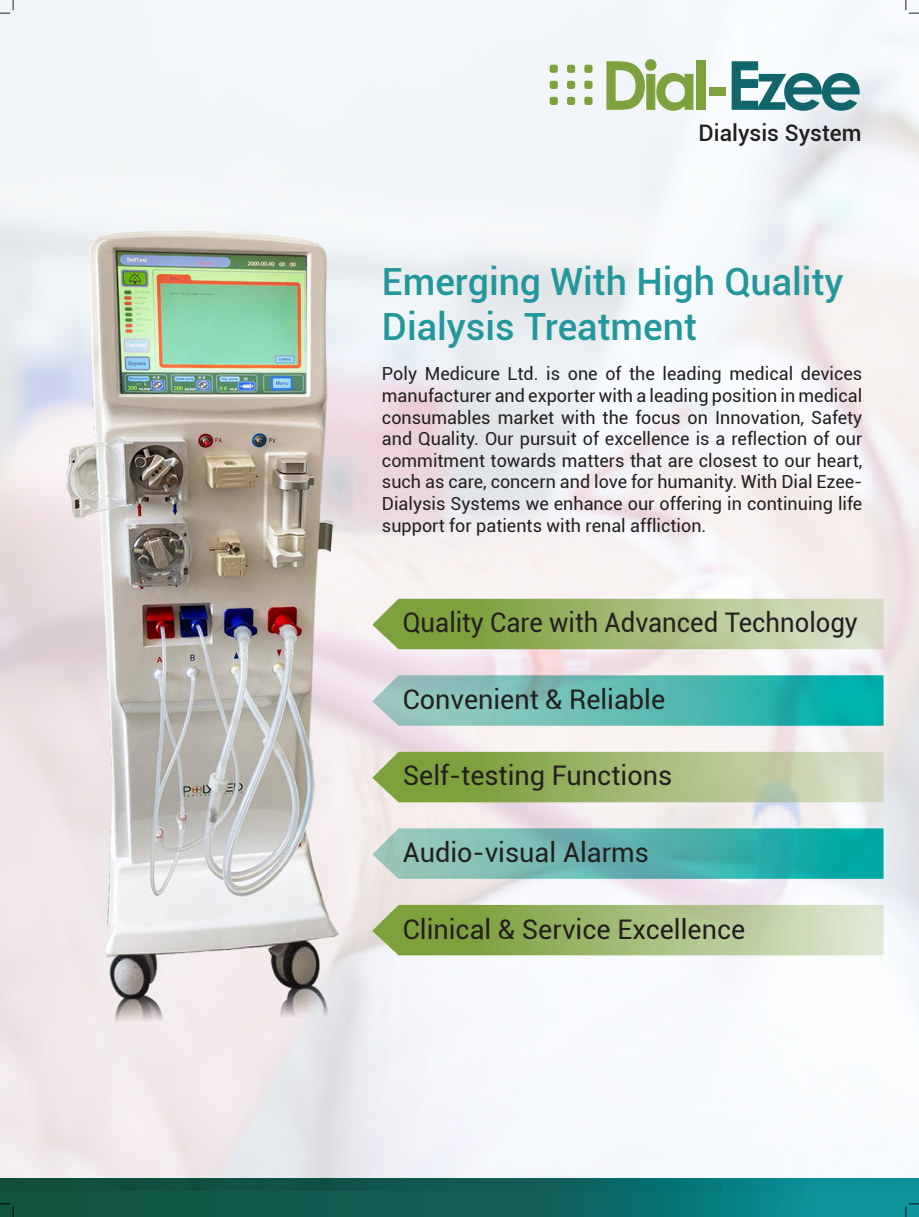
<style>
.page{position:relative;width:919px;height:1217px;background:#fff}
.page>*{position:absolute;margin:0;border:0;box-sizing:border-box;transform-origin:0 0}
.t1{font:700 67.5px "Century Gothic";letter-spacing:-.08em;color:#7da13d}
.t2{font:500 37.5px/45px "Roboto";color:#24979c}
.t3{font:27px "Roboto";color:#231f20}
.t4{font:27px "Roboto";color:#231f20;scale:.95 1}
.t5{font:500 22.8px "Roboto";color:#231f20}
.t6{font:18px/21.6px "Roboto";color:#231f20;text-align:justify}
.s1{color:#10666a}
</style>
<div class="page">
<img style="left:0;top:1px;width:918px;height:1177px">
<svg style="left:372px;top:598px;width:511px;height:51px;background:#a9be7f"></svg>
<svg style="left:372px;top:751px;width:511px;height:51px;background:#a7bc7d"></svg>
<svg style="left:372px;top:904px;width:511px;height:51px;background:#a9c081"></svg>
<svg style="left:372px;top:675px;width:511px;height:50px;background:#5abab4"></svg>
<svg style="left:372px;top:828px;width:511px;height:50px;background:#59b5b0"></svg>
<svg style="left:0;top:0;width:14px;height:14px"></svg>
<svg style="left:905px;top:0;width:13px;height:14px"></svg>
<svg style="left:0;top:1178px;width:918px;height:38px;background:#0d6660"></svg>
<div style="left:549px;top:65px;width:8px;height:8px;background:#7da13d;border-radius:2px"></div>
<div style="left:549px;top:81px;width:8px;height:8px;background:#7da13d;border-radius:2px"></div>
<div style="left:549px;top:97px;width:8px;height:8px;background:#7da13d;border-radius:2px"></div>
<div style="left:567px;top:65px;width:8px;height:8px;background:#7da13d;border-radius:2px"></div>
<div style="left:567px;top:81px;width:8px;height:8px;background:#7da13d;border-radius:2px"></div>
<div style="left:567px;top:97px;width:8px;height:8px;background:#7da13d;border-radius:2px"></div>
<div style="left:584px;top:65px;width:8px;height:8px;background:#7da13d;border-radius:2px"></div>
<div style="left:584px;top:81px;width:8px;height:8px;background:#7da13d;border-radius:2px"></div>
<div style="left:584px;top:97px;width:8px;height:8px;background:#7da13d;border-radius:2px"></div>
<img style="left:38px;top:205px;width:324px;height:819px">
<p class="t1" style="left:600px;top:34px;width:263px">Dial-<span class="s1">Ezee</span></p>
<p class="t5" style="left:698px;top:116px;width:164px">Dialysis System</p>
<p class="t2" style="left:382px;top:258px;width:463px">Emerging With High Quality<br>Dialysis Treatment</p>
<p class="t6" style="left:382px;top:362px;width:482px">Poly Medicure Ltd. is one of the leading medical devices manufacturer and exporter with a leading position in medical consumables market with the focus on Innovation, Safety and Quality. Our pursuit of excellence is a reflection of our commitment towards matters that are closest to our heart, such as care, concern and love for humanity. With Dial Ezee-Dialysis Systems we enhance our offering in continuing life support for patients with renal affliction.</p>
<p class="t4" style="left:403px;top:603px;width:480px">Quality Care with Advanced Technology</p>
<p class="t3" style="left:403px;top:680px;width:264px">Convenient &amp; Reliable</p>
<p class="t3" style="left:403px;top:756px;width:271px">Self-testing Functions</p>
<p class="t3" style="left:403px;top:833px;width:248px">Audio-visual Alarms</p>
<p class="t3" style="left:403px;top:910px;width:344px">Clinical &amp; Service Excellence</p>
</div>
